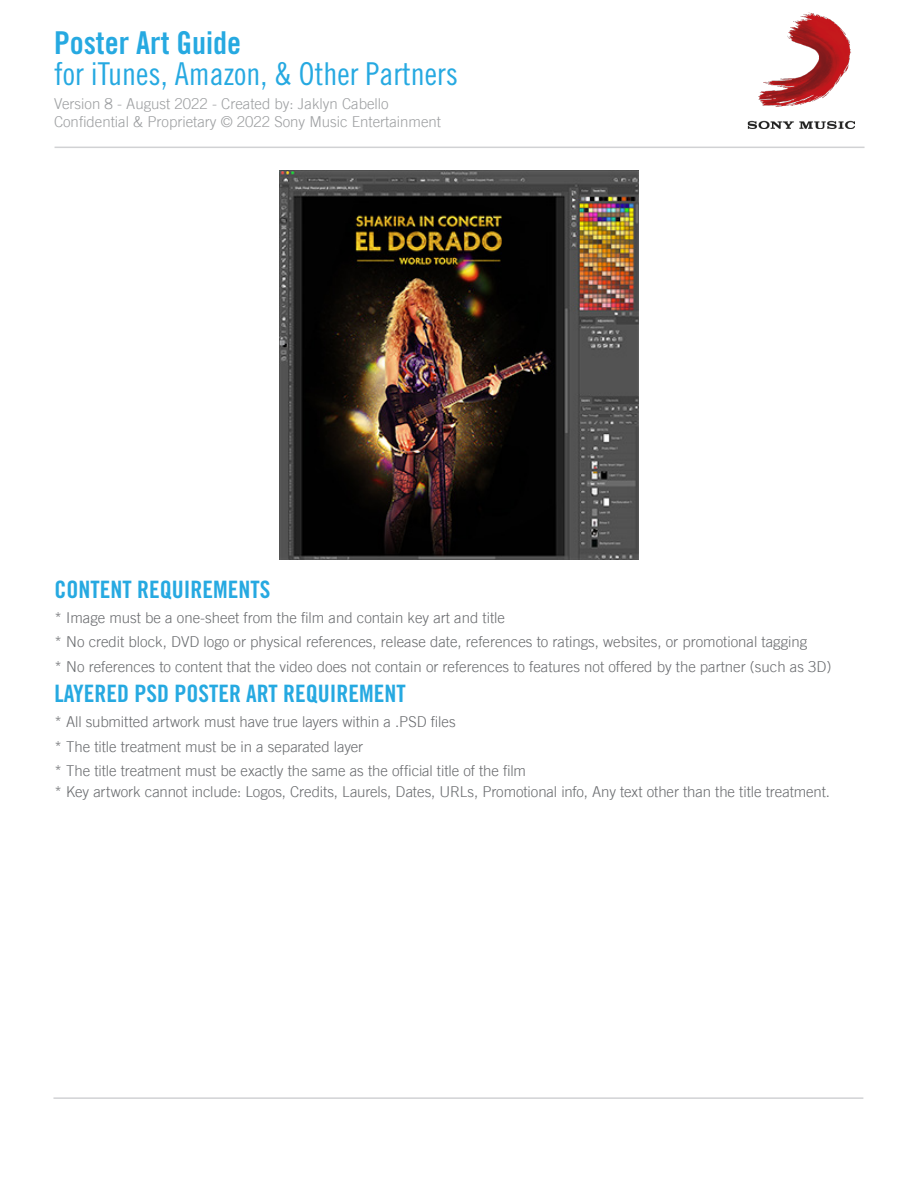
<style>
.page{position:relative;width:918px;height:1188px;background:#fff}
.page>*{position:absolute;margin:0;border:0;box-sizing:border-box;transform-origin:0 0}
.t1{font:31.5px "Trade Gothic Cond Eighteen";color:#26a9e1}
.t2{font:31.5px "Trade Gothic Bold Cond Twenty";color:#26a9e1}
.t3{font:24px "Trade Gothic Bold Cond Twenty";color:#26a9e1}
.t4{font:300 15px "Trade Gothic LT";color:#6a6c6f}
.t5{font:300 15px/18px "Trade Gothic LT";color:#9d9fa1}
</style>
<div class="page">
<img style="left:280px;top:171px;width:358px;height:388px">
<hr style="left:55px;top:147px;width:810px;height:1px;background:#d1d2d4">
<img style="left:747px;top:12px;width:108px;height:117px">
<hr style="left:53px;top:1097px;width:810px;height:2px;background:#d1d2d4">
<h1 class="t2" style="left:54px;top:24px;width:189px">Poster Art Guide</h1>
<h1 class="t1" style="left:54px;top:56px;width:406px">for iTunes, Amazon, &amp; Other Partners</h1>
<p class="t5" style="left:54px;top:94px;width:389px">Version 8 - August 2022 - Created by: Jaklyn Cabello<br>Confidential &amp; Proprietary © 2022 Sony Music Entertainment</p>
<p class="t3" style="left:55px;top:575px;width:217px">CONTENT REQUIREMENTS</p>
<p class="t4" style="left:55px;top:608px;width:452px">* Image must be a one-sheet from the film and contain key art and title</p>
<p class="t4" style="left:55px;top:633px;width:754px">* No credit block, DVD logo or physical references, release date, references to ratings, websites, or promotional tagging</p>
<p class="t4" style="left:55px;top:658px;width:779px">* No references to content that the video does not contain or references to features not offered by the partner (such as 3D)</p>
<p class="t3" style="left:55px;top:679px;width:353px">LAYERED PSD POSTER ART REQUIREMENT</p>
<p class="t4" style="left:55px;top:713px;width:403px">* All submitted artwork must have true layers within a .PSD files</p>
<p class="t4" style="left:55px;top:737px;width:310px">* The title treatment must be in a separated layer</p>
<p class="t4" style="left:55px;top:762px;width:473px">* The title treatment must be exactly the same as the official title of the film</p>
<p class="t4" style="left:55px;top:783px;width:777px">* Key artwork cannot include: Logos, Credits, Laurels, Dates, URLs, Promotional info, Any text other than the title treatment.</p>
</div>
